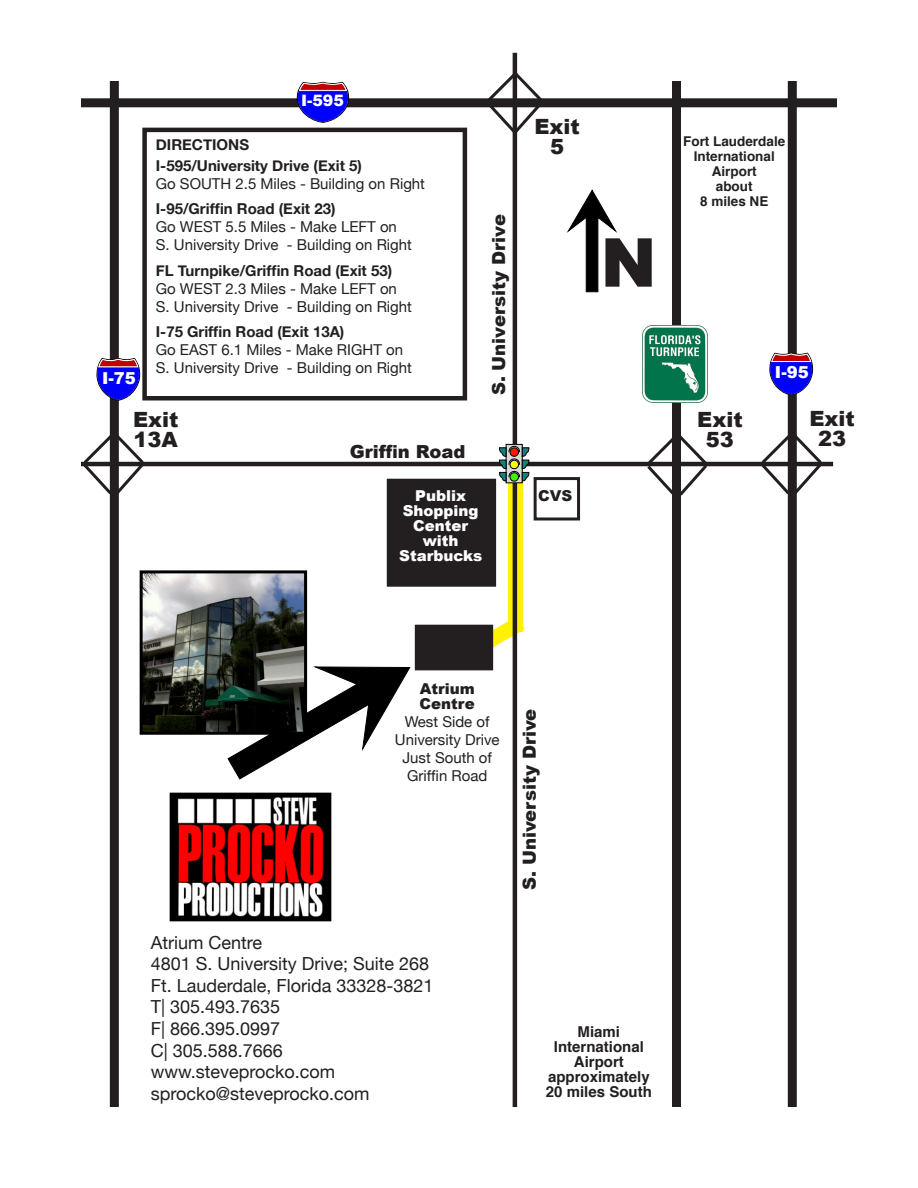
<style>
.page{position:relative;width:918px;height:1188px;background:#fff}
.page>*{position:absolute;margin:0;border:0;box-sizing:border-box;transform-origin:0 0}
.t1{font:900 67.5px "Arial";color:#231f20}
.t2{font:900 21px/19.5px "Arial";color:#231f20;text-align:center}
.t3{font:18px "Helvetica Neue";color:#231f20}
.t4{font:900 18px "Arial";color:#231f20}
.t5{font:900 16.5px "Arial";color:#fff}
.t6{font:900 15.75px "Arial";color:#fff}
.t7{font:15px/18px "Helvetica Neue";color:#231f20;text-align:center}
.t8{font:700 15px "Helvetica Neue";color:#231f20}
.t9{font:700 15px "Helvetica";color:#231f20}
.t10{font:900 15px "Arial";color:#fff}
.t11{font:900 15px "Arial";color:#231f20}
.t12{font:700 13.5px "Helvetica";color:#231f20}
</style>
<div class="page">
<svg style="left:508px;top:482px;width:15px;height:120px"></svg>
<div style="left:788px;top:81px;width:9px;height:1026px;background:#231f20"></div>
<hr style="left:81px;top:462px;width:752px;height:4px;background:#231f20">
<div style="left:142px;top:128px;width:325px;height:272px;border:4px solid #231f20"></div>
<svg style="left:759px;top:430px;width:66px;height:67px"></svg>
<hr style="left:513px;top:53px;width:4px;height:1054px;background:#231f20">
<div style="left:534px;top:477px;width:46px;height:43px;border:3px solid #231f20"></div>
<svg style="left:769px;top:352px;width:44px;height:44px"></svg>
<div style="left:506px;top:444px;width:16px;height:39px;border:1px solid #000"></div>
<svg style="left:499px;top:446px;width:30px;height:36px"></svg>
<svg style="left:227px;top:602px;width:298px;height:208px"></svg>
<svg style="left:568px;top:190px;width:48px;height:103px"></svg>
<img style="left:169px;top:792px;width:162px;height:130px">
<div style="left:389px;top:481px;width:105px;height:103px;background:#231f20"></div>
<div style="left:387px;top:479px;width:109px;height:108px;border:4px solid #231f20"></div>
<div style="left:672px;top:81px;width:9px;height:1026px;background:#231f20"></div>
<svg style="left:644px;top:435px;width:66px;height:61px"></svg>
<img style="left:643px;top:325px;width:65px;height:78px">
<div style="left:110px;top:81px;width:9px;height:1026px;background:#231f20"></div>
<svg style="left:81px;top:430px;width:66px;height:67px"></svg>
<div style="left:81px;top:98px;width:756px;height:9px;background:#231f20"></div>
<svg style="left:96px;top:358px;width:44px;height:43px"></svg>
<svg style="left:484px;top:68px;width:62px;height:68px"></svg>
<svg style="left:297px;top:81px;width:52px;height:42px"></svg>
<img style="left:144px;top:574px;width:159px;height:157px">
<div style="left:140px;top:570px;width:167px;height:165px;border:3px solid #000"></div>
<p class="t6" style="left:301px;top:89px;width:44px">I-595</p>
<p class="t5" style="left:102px;top:366px;width:35px">I-75</p>
<p class="t8" style="left:156px;top:135px;width:95px">DIRECTIONS</p>
<p class="t8" style="left:156px;top:156px;width:208px">I-595/University Drive (Exit 5)</p>
<p class="t7" style="left:156px;top:174px;width:271px">Go SOUTH 2.5 Miles - Building on Right</p>
<p class="t8" style="left:156px;top:199px;width:181px">I-95/Griffin Road (Exit 23)</p>
<p class="t7" style="left:156px;top:218px;width:243px">Go WEST 5.5 Miles - Make LEFT on</p>
<p class="t7" style="left:156px;top:236px;width:258px">S. University Drive - Building on Right</p>
<p class="t8" style="left:156px;top:261px;width:238px">FL Turnpike/Griffin Road (Exit 53)</p>
<p class="t7" style="left:156px;top:279px;width:243px">Go WEST 2.3 Miles - Make LEFT on</p>
<p class="t7" style="left:156px;top:297px;width:258px">S. University Drive - Building on Right</p>
<p class="t8" style="left:156px;top:322px;width:190px">I-75 Griffin Road (Exit 13A)</p>
<p class="t7" style="left:156px;top:341px;width:249px">Go EAST 6.1 Miles - Make RIGHT on</p>
<p class="t7" style="left:156px;top:359px;width:258px">S. University Drive - Building on Right</p>
<p class="t2" style="left:133px;top:409px;width:47px;text-align:left">Exit<br>13A</p>
<p class="t4" style="left:350px;top:439px;width:117px">Griffin Road</p>
<p class="t4" style="left:486px;top:395px;width:183px;rotate:-90deg">S. University Drive</p>
<p class="t10" style="left:415px;top:485px;width:52px">Publix</p>
<p class="t10" style="left:403px;top:500px;width:77px">Shopping</p>
<p class="t10" style="left:413px;top:515px;width:57px">Center</p>
<p class="t10" style="left:423px;top:530px;width:37px">with</p>
<p class="t10" style="left:399px;top:545px;width:85px">Starbucks</p>
<p class="t2" style="left:534px;top:116px;width:47px">Exit<br>5</p>
<p class="t1" style="left:600px;top:214px;width:58px">N</p>
<p class="t11" style="left:538px;top:485px;width:36px">CVS</p>
<p class="t12" style="left:683px;top:131px;width:104px">Fort Lauderdale</p>
<p class="t12" style="left:694px;top:146px;width:83px">International</p>
<p class="t12" style="left:712px;top:161px;width:46px">Airport</p>
<p class="t12" style="left:716px;top:176px;width:38px">about</p>
<p class="t12" style="left:700px;top:191px;width:70px">8 miles NE</p>
<p class="t2" style="left:697px;top:409px;width:47px">Exit<br>53</p>
<p class="t5" style="left:775px;top:361px;width:35px">I-95</p>
<p class="t2" style="left:809px;top:408px;width:47px">Exit<br>23</p>
<p class="t11" style="left:420px;top:678px;width:56px">Atrium</p>
<p class="t11" style="left:420px;top:693px;width:57px">Centre</p>
<p class="t7" style="left:405px;top:713px;width:86px">West Side of</p>
<p class="t7" style="left:395px;top:731px;width:106px">University Drive<br>Just South of<br>Griffin Road</p>
<p class="t3" style="left:151px;top:931px;width:113px">Atrium Centre</p>
<p class="t3" style="left:151px;top:953px;width:280px">4801 S. University Drive; Suite 268</p>
<p class="t3" style="left:151px;top:975px;width:284px">Ft. Lauderdale, Florida 33328-3821</p>
<p class="t3" style="left:151px;top:996px;width:131px">T| 305.493.7635</p>
<p class="t3" style="left:151px;top:1018px;width:131px">F| 866.395.0997</p>
<p class="t3" style="left:151px;top:1040px;width:134px">C| 305.588.7666</p>
<p class="t3" style="left:151px;top:1061px;width:186px">www.steveprocko.com</p>
<p class="t3" style="left:151px;top:1083px;width:220px">sprocko@steveprocko.com</p>
<p class="t4" style="left:516px;top:890px;width:183px;rotate:-90deg">S. University Drive</p>
<p class="t9" style="left:578px;top:1020px;width:44px">Miami</p>
<p class="t9" style="left:554px;top:1035px;width:92px">International</p>
<p class="t9" style="left:574px;top:1050px;width:51px">Airport</p>
<p class="t9" style="left:548px;top:1065px;width:103px">approximately</p>
<p class="t9" style="left:546px;top:1080px;width:107px">20 miles South</p>
</div>
